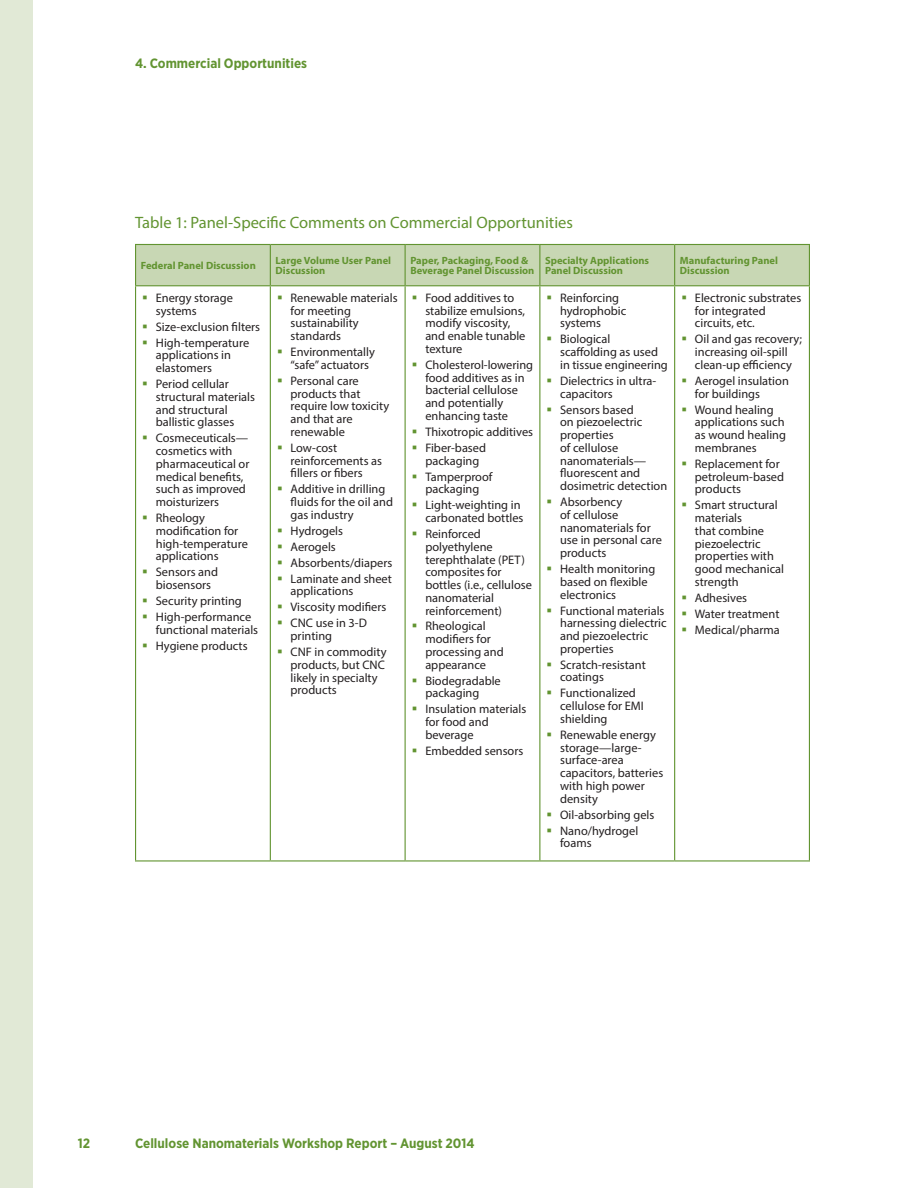
<style>
.page{position:relative;width:918px;height:1188px;background:#fff}
.page>*{position:absolute;margin:0;border:0;box-sizing:border-box;transform-origin:0 0}
.figure_title{font:16.5px "Myriad Pro";color:#629431}
.page_number{font:700 13.5px "Gotham Narrow";color:#629431}
.t1{font:12.3px/12.8px "Myriad Pro";color:#231f20}
.table_header_row{font:700 10.5px/10.5px "Myriad Pro";color:#629431}
</style>
<div class="page">
<div style="left:136px;top:245px;width:673px;height:40px;background:#c8d7b4"></div>
<hr style="left:135px;top:244px;width:135px;height:1px;background:#629431">
<hr style="left:135px;top:245px;width:1px;height:40px;background:#629431">
<hr style="left:270px;top:244px;width:135px;height:1px;background:#629431">
<hr style="left:270px;top:245px;width:1px;height:40px;background:#629431">
<hr style="left:405px;top:244px;width:135px;height:1px;background:#629431">
<hr style="left:405px;top:245px;width:1px;height:40px;background:#629431">
<hr style="left:540px;top:244px;width:135px;height:1px;background:#629431">
<hr style="left:539px;top:245px;width:1px;height:40px;background:#629431">
<hr style="left:675px;top:244px;width:135px;height:1px;background:#629431">
<hr style="left:674px;top:245px;width:1px;height:40px;background:#629431">
<hr style="left:809px;top:245px;width:1px;height:40px;background:#629431">
<hr style="left:135px;top:285px;width:135px;height:1px;background:#629431">
<hr style="left:135px;top:286px;width:1px;height:574px;background:#629431">
<hr style="left:270px;top:285px;width:135px;height:1px;background:#629431">
<hr style="left:270px;top:286px;width:1px;height:574px;background:#629431">
<hr style="left:405px;top:285px;width:135px;height:1px;background:#629431">
<hr style="left:405px;top:286px;width:1px;height:574px;background:#629431">
<hr style="left:540px;top:285px;width:135px;height:1px;background:#629431">
<hr style="left:539px;top:286px;width:1px;height:574px;background:#629431">
<hr style="left:675px;top:285px;width:135px;height:1px;background:#629431">
<hr style="left:674px;top:286px;width:1px;height:574px;background:#629431">
<hr style="left:809px;top:286px;width:1px;height:574px;background:#629431">
<hr style="left:135px;top:860px;width:135px;height:2px;background:#629431">
<hr style="left:270px;top:860px;width:135px;height:2px;background:#629431">
<hr style="left:405px;top:860px;width:135px;height:2px;background:#629431">
<hr style="left:540px;top:860px;width:135px;height:2px;background:#629431">
<hr style="left:675px;top:860px;width:135px;height:2px;background:#629431">
<div style="left:0;top:0;width:33px;height:1188px;background:#e1e9d6"></div>
<p class="page_number" style="left:135px;top:55px;width:174px">4. Commercial Opportunities</p>
<p class="figure_title" style="left:135px;top:213px;width:440px">Table 1: Panel-Specific Comments on Commercial Opportunities</p>
<p class="table_header_row" style="left:141px;top:260px;width:117px">Federal Panel Discussion</p>
<p class="table_header_row" style="left:276px;top:255px;width:117px">Large Volume User Panel<br>Discussion</p>
<p class="table_header_row" style="left:410px;top:255px;width:126px">Paper, Packaging, Food &amp;<br>Beverage Panel Discussion</p>
<p class="table_header_row" style="left:545px;top:255px;width:105px">Specialty Applications<br>Panel Discussion</p>
<p class="table_header_row" style="left:680px;top:255px;width:100px">Manufacturing Panel<br>Discussion</p>
<p class="t1" style="left:156px;top:291px;width:79px">Energy storage systems</p>
<p class="t1" style="left:156px;top:320px;width:106px">Size-exclusion filters</p>
<p class="t1" style="left:156px;top:336px;width:95px">High-temperature applications in elastomers</p>
<p class="t1" style="left:156px;top:377px;width:101px">Period cellular structural materials and structural ballistic glasses</p>
<p class="t1" style="left:156px;top:432px;width:95px">Cosmeceuticals— cosmetics with pharmaceutical or medical benefits, such as improved moisturizers</p>
<p class="t1" style="left:156px;top:511px;width:94px">Rheology modification for high-temperature applications</p>
<p class="t1" style="left:156px;top:566px;width:64px">Sensors and biosensors</p>
<p class="t1" style="left:156px;top:594px;width:88px">Security printing</p>
<p class="t1" style="left:156px;top:610px;width:104px">High-performance functional materials</p>
<p class="t1" style="left:156px;top:639px;width:93px">Hygiene products</p>
<p class="t1" style="left:560px;top:291px;width:68px">Reinforcing hydrophobic systems</p>
<p class="t1" style="left:560px;top:333px;width:109px">Biological scaffolding as used in tissue engineering</p>
<p class="t1" style="left:560px;top:374px;width:98px">Dielectrics in ultra&shy;capacitors</p>
<p class="t1" style="left:560px;top:403px;width:109px">Sensors based<br>on piezoelectric properties<br>of cellulose nanomaterials— fluorescent and dosimetric detection</p>
<p class="t1" style="left:560px;top:495px;width:103px">Absorbency<br>of cellulose nanomaterials for use in personal care products</p>
<p class="t1" style="left:560px;top:562px;width:97px">Health monitoring based on flexible electronics</p>
<p class="t1" style="left:560px;top:604px;width:108px">Functional materials harnessing dielectric and piezoelectric properties</p>
<p class="t1" style="left:560px;top:658px;width:87px">Scratch-resistant coatings</p>
<p class="t1" style="left:560px;top:687px;width:85px">Functionalized cellulose for EMI shielding</p>
<p class="t1" style="left:560px;top:728px;width:105px">Renewable energy storage—large&shy;surface-area capacitors, batteries with high power density</p>
<p class="t1" style="left:560px;top:808px;width:96px">Oil-absorbing gels</p>
<p class="t1" style="left:560px;top:824px;width:80px">Nano/hydrogel foams</p>
<p class="t1" style="left:291px;top:291px;width:109px">Renewable materials for meeting sustainability standards</p>
<p class="t1" style="left:291px;top:345px;width:86px">Environmentally “safe” actuators</p>
<p class="t1" style="left:291px;top:374px;width:100px">Personal care products that require low toxicity and that are renewable</p>
<p class="t1" style="left:291px;top:441px;width:93px">Low-cost reinforcements as fillers or fibers</p>
<p class="t1" style="left:291px;top:483px;width:104px">Additive in drilling fluids for the oil and gas industry</p>
<p class="t1" style="left:291px;top:524px;width:54px">Hydrogels</p>
<p class="t1" style="left:291px;top:540px;width:47px">Aerogels</p>
<p class="t1" style="left:291px;top:556px;width:103px">Absorbents/diapers</p>
<p class="t1" style="left:291px;top:572px;width:103px">Laminate and sheet applications</p>
<p class="t1" style="left:291px;top:601px;width:97px">Viscosity modifiers</p>
<p class="t1" style="left:291px;top:617px;width:78px">CNC use in 3-D printing</p>
<p class="t1" style="left:291px;top:646px;width:97px">CNF in commodity products, but CNC likely in specialty products</p>
<p class="t1" style="left:425px;top:291px;width:102px">Food additives to stabilize emulsions, modify viscosity, and enable tunable texture</p>
<p class="t1" style="left:425px;top:358px;width:109px">Cholesterol-lowering food additives as in bacterial cellulose and potentially enhancing taste</p>
<p class="t1" style="left:425px;top:425px;width:109px">Thixotropic additives</p>
<p class="t1" style="left:425px;top:441px;width:62px">Fiber-based packaging</p>
<p class="t1" style="left:425px;top:470px;width:69px">Tamperproof packaging</p>
<p class="t1" style="left:425px;top:499px;width:100px">Light-weighting in carbonated bottles</p>
<p class="t1" style="left:425px;top:527px;width:108px">Reinforced polyethylene terephthalate (PET) composites for bottles (i.e., cellulose nanomaterial reinforcement)</p>
<p class="t1" style="left:425px;top:620px;width:80px">Rheological modifiers for processing and appearance</p>
<p class="t1" style="left:425px;top:674px;width:77px">Biodegradable packaging</p>
<p class="t1" style="left:425px;top:703px;width:103px">Insulation materials for food and beverage</p>
<p class="t1" style="left:425px;top:744px;width:100px">Embedded sensors</p>
<p class="t1" style="left:695px;top:291px;width:108px">Electronic substrates for integrated circuits, etc.</p>
<p class="t1" style="left:695px;top:333px;width:109px">Oil and gas recovery; increasing oil-spill clean-up efficiency</p>
<p class="t1" style="left:695px;top:374px;width:95px">Aerogel insulation for buildings</p>
<p class="t1" style="left:695px;top:403px;width:93px">Wound healing applications such as wound healing membranes</p>
<p class="t1" style="left:695px;top:457px;width:91px">Replacement for petroleum-based products</p>
<p class="t1" style="left:695px;top:499px;width:91px">Smart structural materials<br>that combine piezoelectric properties with good mechanical strength</p>
<p class="t1" style="left:695px;top:591px;width:54px">Adhesives</p>
<p class="t1" style="left:695px;top:607px;width:86px">Water treatment</p>
<p class="t1" style="left:695px;top:623px;width:87px">Medical/pharma</p>
<p class="page_number" style="left:78px;top:1135px;width:14px">12</p>
<p class="page_number" style="left:135px;top:1135px;width:341px">Cellulose Nanomaterials Workshop Report – August 2014</p>
</div>
